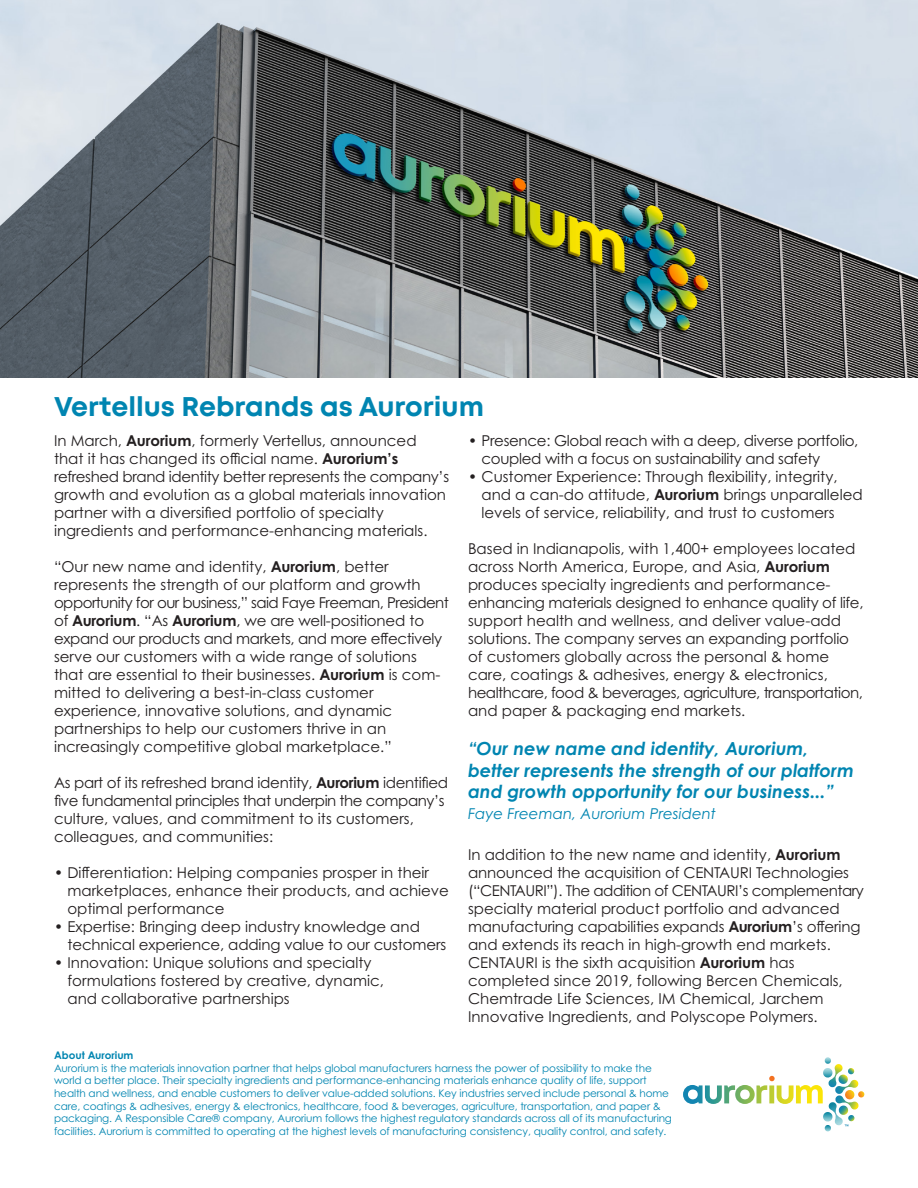
<style>
.page{position:relative;width:918px;height:1188px;background:#fff}
.page>*{position:absolute;margin:0;border:0;box-sizing:border-box;transform-origin:0 0}
.t1{font:700 27px "Mont";color:#0085b1}
.t2{font:italic 700 18px/21.6px "Century Gothic Pro";color:#0085b1}
.t3{font:15px/18px "Century Gothic Pro";color:#231f20}
.t4{font:15px/18px "Century Gothic Pro";letter-spacing:-.02em;color:#231f20}
.t5{font:italic 15px "Century Gothic Pro";color:#0085b1}
.t6{font:10.5px/12.6px "Century Gothic Pro";letter-spacing:-.01em;color:#0085b1}
.t7{font:700 10.5px "Century Gothic Pro";color:#0085b1}
.s1{font-weight:700}
</style>
<div class="page">
<img style="left:0;top:0;width:918px;height:378px">
<svg style="left:683px;top:1057px;width:182px;height:74px"></svg>
<p class="t1" style="left:54px;top:389px;width:432px">Vertellus Rebrands as Aurorium</p>
<p class="t3" style="left:54px;top:431px;width:364px">In March, <span class="s1">Aurorium</span>, formerly Vertellus, announced that it has changed its official name. <span class="s1">Aurorium’s</span></p>
<p class="t3" style="left:54px;top:467px;width:397px">refreshed brand identity better represents the company’s growth and evolution as a global materials innovation partner with a diversified portfolio of specialty</p>
<p class="t3" style="left:54px;top:521px;width:375px">ingredients and performance-enhancing materials.</p>
<p class="t3" style="left:54px;top:557px;width:336px">“Our new name and identity, <span class="s1">Aurorium</span>, better</p>
<p class="t3" style="left:54px;top:575px;width:397px">represents the strength of our platform and growth opportunity for our business,” said Faye Freeman, President of <span class="s1">Aurorium</span>. “As <span class="s1">Aurorium</span>, we are well-positioned to expand our products and markets, and more effectively serve our customers with a wide range of solutions that are essential to their businesses. <span class="s1">Aurorium</span> is com&shy;mitted to delivering a best-in-class customer experience, innovative solutions, and dynamic partnerships to help our customers thrive in an</p>
<p class="t3" style="left:54px;top:737px;width:339px">increasingly competitive global marketplace.”</p>
<p class="t4" style="left:54px;top:773px;width:396px">As part of its refreshed brand identity, <span class="s1">Aurorium</span> identified five fundamental principles that underpin the company’s culture, values, and commitment to its customers, colleagues, and communities:</p>
<p class="t3" style="left:68px;top:863px;width:383px;text-indent:-14px">• Differentiation: Helping companies prosper in their marketplaces, enhance their products, and achieve optimal performance</p>
<p class="t3" style="left:68px;top:917px;width:380px;text-indent:-14px">• Expertise: Bringing deep industry knowledge and technical experience, adding value to our customers</p>
<p class="t3" style="left:68px;top:953px;width:318px;text-indent:-14px">• Innovation: Unique solutions and specialty formulations fostered by creative, dynamic, and collaborative partnerships</p>
<p class="t4" style="left:482px;top:431px;width:378px;text-indent:-14px">• Presence: Global reach with a deep, diverse portfolio, coupled with a focus on sustainability and safety</p>
<p class="t3" style="left:482px;top:467px;width:383px;text-indent:-14px">• Customer Experience: Through flexibility, integrity, and a can-do attitude, <span class="s1">Aurorium</span> brings unparalleled levels of service, reliability, and trust to customers</p>
<p class="t3" style="left:468px;top:539px;width:397px">Based in Indianapolis, with 1,400+ employees located across North America, Europe, and Asia, <span class="s1">Aurorium </span>produces specialty ingredients and performance&shy;enhancing materials designed to enhance quality of life, support health and wellness, and deliver value-add solutions. The company serves an expanding portfolio of customers globally across the personal &amp; home care, coatings &amp; adhesives, energy &amp; electronics, healthcare, food &amp; beverages, agriculture, transportation, and paper &amp; packaging end markets.</p>
<p class="t2" style="left:468px;top:738px;width:342px">“Our new name and identity, Aurorium,</p>
<p class="t2" style="left:468px;top:759px;width:387px">better represents the strength of our platform and growth opportunity for our business...”</p>
<p class="t5" style="left:468px;top:805px;width:249px">Faye Freeman, Aurorium President</p>
<p class="t3" style="left:468px;top:845px;width:397px">In addition to the new name and identity, <span class="s1">Aurorium </span>announced the acquisition of CENTAURI Technologies (“CENTAURI”). The addition of CENTAURI’s complementary specialty material product portfolio and advanced manufacturing capabilities expands <span class="s1">Aurorium</span>’s offering and extends its reach in high-growth end markets.<br>CENTAURI is the sixth acquisition <span class="s1">Aurorium</span> has completed since 2019, following Bercen Chemicals, Chemtrade Life Sciences, IM Chemical, Jarchem Innovative Ingredients, and Polyscope Polymers.</p>
<p class="t7" style="left:54px;top:1049px;width:81px">About Aurorium</p>
<p class="t6" style="left:54px;top:1062px;width:620px">Aurorium is the materials innovation partner that helps global manufacturers harness the power of possibility to make the world a better place. Their specialty ingredients and performance-enhancing materials enhance quality of life, support health and wellness, and enable customers to deliver value-added solutions. Key industries served include personal &amp; home care, coatings &amp; adhesives, energy &amp; electronics, healthcare, food &amp; beverages, agriculture, transportation, and paper &amp; packaging. A Responsible Care® company, Aurorium follows the highest regulatory standards across all of its manufacturing facilities. Aurorium is committed to operating at the highest levels of manufacturing consistency, quality control, and safety.</p>
</div>
